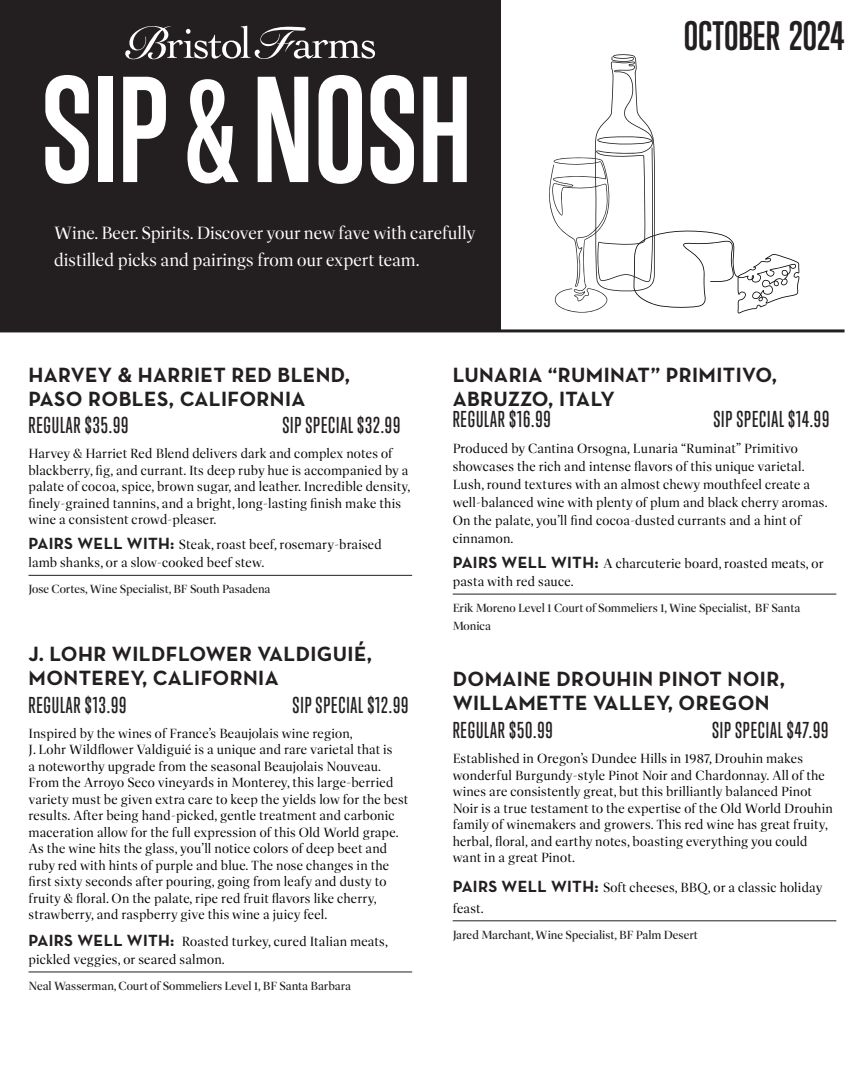
<style>
.page{position:relative;width:864px;height:1080px;background:#fff}
.page>*{position:absolute;margin:0;border:0;box-sizing:border-box;transform-origin:0 0}
.t1{font:700 37.5px "Trump Gothic Pro";color:#231f20}
.t2{font:700 21px/24px "Neutra Text";letter-spacing:.02em;color:#231f20}
.t3{font:500 21px "Trump Gothic Pro";letter-spacing:.04em;color:#231f20}
.t4{font:18px/27px "Dashiell Fine";letter-spacing:-.005em;color:#fff}
.t5{font:13.5px/16.5px "Dashiell Fine";letter-spacing:.01em;color:#040503}
.t6{font:500 12px/18px "Dashiell Fine";letter-spacing:-.005em;color:#231f20}
.s1{font-family:"Neutra Text";font-weight:700;font-size:16.5px;color:#231f20}
</style>
<div class="page">
<div style="left:0;top:0;width:500px;height:329px;background:#231f20"></div>
<hr style="left:28px;top:575px;width:384px;height:1px;background:#231f20">
<hr style="left:28px;top:972px;width:384px;height:1px;background:#231f20">
<hr style="left:453px;top:594px;width:383px;height:1px;background:#231f20">
<hr style="left:453px;top:920px;width:383px;height:1px;background:#231f20">
<svg style="left:125px;top:26px;width:250px;height:33px"></svg>
<hr style="left:0;top:329px;width:845px;height:3px;background:#231f20">
<svg style="left:45px;top:75px;width:44px;height:109px"></svg>
<div style="left:98px;top:77px;width:14px;height:105px;background:#fff"></div>
<svg style="left:123px;top:77px;width:43px;height:105px"></svg>
<svg style="left:187px;top:79px;width:52px;height:105px"></svg>
<svg style="left:258px;top:77px;width:50px;height:105px"></svg>
<svg style="left:319px;top:75px;width:43px;height:109px"></svg>
<svg style="left:371px;top:75px;width:43px;height:109px"></svg>
<svg style="left:423px;top:77px;width:44px;height:105px"></svg>
<svg style="left:549px;top:54px;width:251px;height:260px"></svg>
<h3 class="t4" style="left:54px;top:219px;width:423px">Wine. Beer. Spirits. Discover your new fave with carefully distilled picks and pairings from our expert team.</h3>
<h1 class="t1" style="left:684px;top:13px;width:162px">OCTOBER 2024</h1>
<h2 class="t2" style="left:28px;top:362px;width:323px">HARVEY &amp; HARRIET RED BLEND,<br>PASO ROBLES, CALIFORNIA</h2>
<h2 class="t3" style="left:28px;top:413px;width:101px">REGULAR $35.99</h2>
<h2 class="t3" style="left:282px;top:413px;width:119px">SIP SPECIAL $32.99</h2>
<p class="t5" style="left:28px;top:446px;width:384px">Harvey &amp; Harriet Red Blend delivers dark and complex notes of blackberry, fig, and currant. Its deep ruby hue is accompanied by a palate of cocoa, spice, brown sugar, and leather. Incredible density, finely-grained tannins, and a bright, long-lasting finish make this wine a consistent crowd-pleaser.</p>
<p class="t5" style="left:28px;top:536px;width:355px;line-height:18px"><span class="s1">PAIRS WELL WITH:</span> Steak, roast beef, rosemary-braised lamb shanks, or a slow-cooked beef stew.</p>
<p class="t6" style="left:28px;top:580px;width:244px">Jose Cortes, Wine Specialist, BF South Pasadena</p>
<h2 class="t2" style="left:28px;top:641px;width:345px">J. LOHR WILDFLOWER VALDIGUIÉ,<br>MONTEREY, CALIFORNIA</h2>
<h2 class="t3" style="left:28px;top:692px;width:99px">REGULAR $13.99</h2>
<h2 class="t3" style="left:293px;top:692px;width:117px">SIP SPECIAL $12.99</h2>
<p class="t5" style="left:28px;top:725px;width:382px">Inspired by the wines of France’s Beaujolais wine region,<br>J. Lohr Wildflower Valdiguié is a unique and rare varietal that is<br>a noteworthy upgrade from the seasonal Beaujolais Nouveau.<br>From the Arroyo Seco vineyards in Monterey, this large-berried variety must be given extra care to keep the yields low for the best results. After being hand-picked, gentle treatment and carbonic maceration allow for the full expression of this Old World grape.<br>As the wine hits the glass, you’ll notice colors of deep beet and ruby red with hints of purple and blue. The nose changes in the first sixty seconds after pouring, going from leafy and dusty to fruity &amp; floral. On the palate, ripe red fruit flavors like cherry, strawberry, and raspberry give this wine a juicy feel.</p>
<p class="t5" style="left:28px;top:933px;width:361px;line-height:18px"><span class="s1">PAIRS WELL WITH:</span> Roasted turkey, cured Italian meats, pickled veggies, or seared salmon.</p>
<p class="t6" style="left:28px;top:977px;width:324px">Neal Wasserman, Court of Sommeliers Level 1, BF Santa Barbara</p>
<h2 class="t2" style="left:453px;top:362px;width:326px">LUNARIA “RUMINAT” PRIMITIVO,<br>ABRUZZO, ITALY</h2>
<h2 class="t3" style="left:453px;top:406px;width:100px">REGULAR $16.99</h2>
<h2 class="t3" style="left:713px;top:406px;width:117px">SIP SPECIAL $14.99</h2>
<p class="t5" style="left:453px;top:440px;width:376px;line-height:18px">Produced by Cantina Orsogna, Lunaria “Ruminat” Primitivo showcases the rich and intense flavors of this unique varietal.<br>Lush, round textures with an almost chewy mouthfeel create a well-balanced wine with plenty of plum and black cherry aromas.<br>On the palate, you’ll find cocoa-dusted currants and a hint of cinnamon.</p>
<p class="t5" style="left:453px;top:555px;width:373px;line-height:18px"><span class="s1">PAIRS WELL WITH:</span> A charcuterie board, roasted meats, or pasta with red sauce.</p>
<p class="t6" style="left:453px;top:599px;width:349px">Erik Moreno Level 1 Court of Sommeliers 1, Wine Specialist, BF Santa<br>Monica</p>
<h2 class="t2" style="left:453px;top:667px;width:334px">DOMAINE DROUHIN PINOT NOIR,<br>WILLAMETTE VALLEY, OREGON</h2>
<h2 class="t3" style="left:453px;top:718px;width:102px">REGULAR $50.99</h2>
<h2 class="t3" style="left:712px;top:718px;width:118px">SIP SPECIAL $47.99</h2>
<p class="t5" style="left:453px;top:751px;width:382px">Established in Oregon’s Dundee Hills in 1987, Drouhin makes wonderful Burgundy-style Pinot Noir and Chardonnay. All of the wines are consistently great, but this brilliantly balanced Pinot Noir is a true testament to the expertise of the Old World Drouhin family of winemakers and growers. This red wine has great fruity, herbal, floral, and earthy notes, boasting everything you could want in a great Pinot.</p>
<p class="t5" style="left:453px;top:877px;width:371px;line-height:21px"><span class="s1">PAIRS WELL WITH:</span> Soft cheeses, BBQ, or a classic holiday feast.</p>
<p class="t6" style="left:453px;top:926px;width:247px">Jared Marchant, Wine Specialist, BF Palm Desert</p>
</div>
